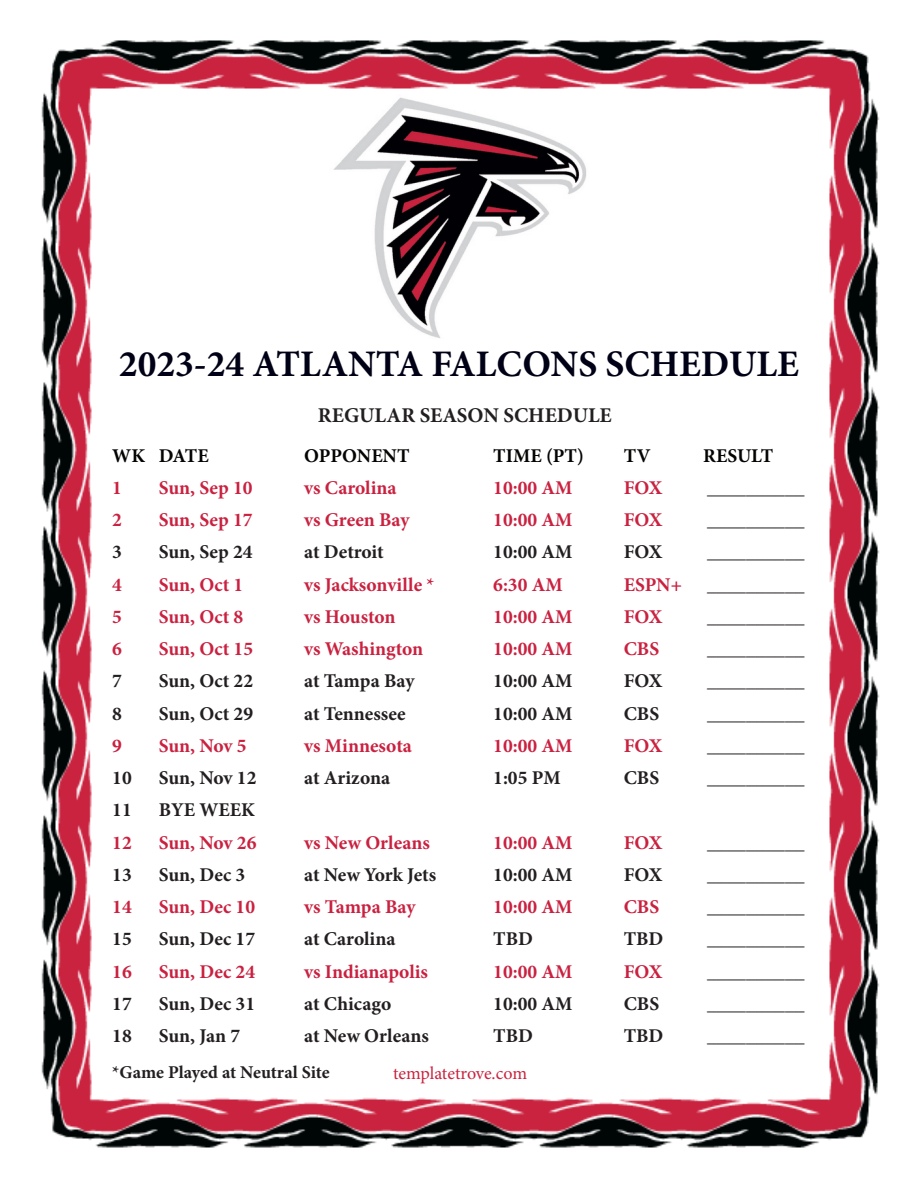
<style>
.page{position:relative;width:918px;height:1188px;background:#fff}
.page>*{position:absolute;margin:0;border:0;box-sizing:border-box;transform-origin:0 0}
.t1{font:700 37.5px "Minion Pro";color:#000016}
.t2{font:700 21px "Minion Pro";color:#231f20}
.t3{font:700 19.5px "Minion Pro";color:#231f20}
.t4{font:700 19.5px "Minion Pro";color:#ca2140}
.t5{font:700 19.5px "Minion Pro";color:#040503}
.t6{font:700 18px "Minion Pro";letter-spacing:-.005em;color:#231f20}
.t7{font:18px "Minion Pro";letter-spacing:-.005em;color:#c9233f}
</style>
<div class="page">
<img style="left:41px;top:40px;width:839px;height:1108px">
<img style="left:329px;top:94px;width:261px;height:245px">
<p class="t1" style="left:119px;top:337px;width:681px">2023-24 ATLANTA FALCONS SCHEDULE</p>
<p class="t2" style="left:318px;top:400px;width:295px">REGULAR SEASON SCHEDULE</p>
<p class="t5" style="left:112px;top:442px;width:98px">WK DATE</p>
<p class="t5" style="left:304px;top:442px;width:107px">OPPONENT</p>
<p class="t5" style="left:493px;top:442px;width:92px">TIME (PT)</p>
<p class="t5" style="left:624px;top:442px;width:28px">TV</p>
<p class="t5" style="left:703px;top:442px;width:71px">RESULT</p>
<p class="t4" style="left:112px;top:474px;width:11px">1</p>
<p class="t4" style="left:159px;top:474px;width:95px">Sun, Sep 10</p>
<p class="t4" style="left:304px;top:474px;width:94px">vs Carolina</p>
<p class="t4" style="left:493px;top:474px;width:81px">10:00 AM</p>
<p class="t4" style="left:624px;top:474px;width:40px">FOX</p>
<p class="t3" style="left:707px;top:474px;width:99px">__________</p>
<p class="t4" style="left:112px;top:506px;width:11px">2</p>
<p class="t4" style="left:159px;top:506px;width:95px">Sun, Sep 17</p>
<p class="t4" style="left:304px;top:506px;width:107px">vs Green Bay</p>
<p class="t4" style="left:493px;top:506px;width:81px">10:00 AM</p>
<p class="t4" style="left:624px;top:506px;width:40px">FOX</p>
<p class="t3" style="left:707px;top:506px;width:99px">__________</p>
<p class="t3" style="left:112px;top:539px;width:11px">3</p>
<p class="t3" style="left:159px;top:539px;width:95px">Sun, Sep 24</p>
<p class="t3" style="left:304px;top:539px;width:81px">at Detroit</p>
<p class="t3" style="left:493px;top:539px;width:81px">10:00 AM</p>
<p class="t3" style="left:624px;top:539px;width:40px">FOX</p>
<p class="t3" style="left:707px;top:539px;width:99px">__________</p>
<p class="t4" style="left:112px;top:571px;width:11px">4</p>
<p class="t4" style="left:159px;top:571px;width:86px">Sun, Oct 1</p>
<p class="t4" style="left:304px;top:571px;width:132px">vs Jacksonville *</p>
<p class="t4" style="left:493px;top:571px;width:71px">6:30 AM</p>
<p class="t4" style="left:624px;top:571px;width:60px">ESPN+</p>
<p class="t3" style="left:707px;top:571px;width:99px">__________</p>
<p class="t4" style="left:112px;top:603px;width:11px">5</p>
<p class="t4" style="left:159px;top:603px;width:86px">Sun, Oct 8</p>
<p class="t4" style="left:304px;top:603px;width:93px">vs Houston</p>
<p class="t4" style="left:493px;top:603px;width:81px">10:00 AM</p>
<p class="t4" style="left:624px;top:603px;width:40px">FOX</p>
<p class="t3" style="left:707px;top:603px;width:99px">__________</p>
<p class="t4" style="left:112px;top:635px;width:11px">6</p>
<p class="t4" style="left:159px;top:635px;width:96px">Sun, Oct 15</p>
<p class="t4" style="left:304px;top:635px;width:120px">vs Washington</p>
<p class="t4" style="left:493px;top:635px;width:81px">10:00 AM</p>
<p class="t4" style="left:624px;top:635px;width:37px">CBS</p>
<p class="t3" style="left:707px;top:635px;width:99px">__________</p>
<p class="t3" style="left:112px;top:668px;width:11px">7</p>
<p class="t3" style="left:159px;top:668px;width:96px">Sun, Oct 22</p>
<p class="t3" style="left:304px;top:668px;width:112px">at Tampa Bay</p>
<p class="t3" style="left:493px;top:668px;width:81px">10:00 AM</p>
<p class="t3" style="left:624px;top:668px;width:40px">FOX</p>
<p class="t3" style="left:707px;top:668px;width:99px">__________</p>
<p class="t3" style="left:112px;top:700px;width:11px">8</p>
<p class="t3" style="left:159px;top:700px;width:96px">Sun, Oct 29</p>
<p class="t3" style="left:304px;top:700px;width:103px">at Tennessee</p>
<p class="t3" style="left:493px;top:700px;width:81px">10:00 AM</p>
<p class="t3" style="left:624px;top:700px;width:37px">CBS</p>
<p class="t3" style="left:707px;top:700px;width:99px">__________</p>
<p class="t4" style="left:112px;top:732px;width:11px">9</p>
<p class="t4" style="left:159px;top:732px;width:89px">Sun, Nov 5</p>
<p class="t4" style="left:304px;top:732px;width:109px">vs Minnesota</p>
<p class="t4" style="left:493px;top:732px;width:81px">10:00 AM</p>
<p class="t4" style="left:624px;top:732px;width:40px">FOX</p>
<p class="t3" style="left:707px;top:732px;width:99px">__________</p>
<p class="t3" style="left:112px;top:764px;width:21px">10</p>
<p class="t3" style="left:159px;top:764px;width:99px">Sun, Nov 12</p>
<p class="t3" style="left:304px;top:764px;width:87px">at Arizona</p>
<p class="t3" style="left:493px;top:764px;width:69px">1:05 PM</p>
<p class="t3" style="left:624px;top:764px;width:37px">CBS</p>
<p class="t3" style="left:707px;top:764px;width:99px">__________</p>
<p class="t3" style="left:112px;top:797px;width:21px">11</p>
<p class="t3" style="left:159px;top:797px;width:98px">BYE WEEK</p>
<p class="t4" style="left:112px;top:829px;width:21px">12</p>
<p class="t4" style="left:159px;top:829px;width:99px">Sun, Nov 26</p>
<p class="t4" style="left:304px;top:829px;width:127px">vs New Orleans</p>
<p class="t4" style="left:493px;top:829px;width:81px">10:00 AM</p>
<p class="t4" style="left:624px;top:829px;width:40px">FOX</p>
<p class="t3" style="left:707px;top:829px;width:99px">__________</p>
<p class="t3" style="left:112px;top:861px;width:21px">13</p>
<p class="t3" style="left:159px;top:861px;width:88px">Sun, Dec 3</p>
<p class="t3" style="left:304px;top:861px;width:134px">at New York Jets</p>
<p class="t3" style="left:493px;top:861px;width:81px">10:00 AM</p>
<p class="t3" style="left:624px;top:861px;width:40px">FOX</p>
<p class="t3" style="left:707px;top:861px;width:99px">__________</p>
<p class="t4" style="left:112px;top:893px;width:21px">14</p>
<p class="t4" style="left:159px;top:893px;width:98px">Sun, Dec 10</p>
<p class="t4" style="left:304px;top:893px;width:113px">vs Tampa Bay</p>
<p class="t4" style="left:493px;top:893px;width:81px">10:00 AM</p>
<p class="t4" style="left:624px;top:893px;width:37px">CBS</p>
<p class="t3" style="left:707px;top:893px;width:99px">__________</p>
<p class="t3" style="left:112px;top:926px;width:21px">15</p>
<p class="t3" style="left:159px;top:926px;width:98px">Sun, Dec 17</p>
<p class="t3" style="left:304px;top:926px;width:93px">at Carolina</p>
<p class="t3" style="left:493px;top:926px;width:41px">TBD</p>
<p class="t3" style="left:624px;top:926px;width:41px">TBD</p>
<p class="t3" style="left:707px;top:926px;width:99px">__________</p>
<p class="t4" style="left:112px;top:958px;width:21px">16</p>
<p class="t4" style="left:159px;top:958px;width:98px">Sun, Dec 24</p>
<p class="t4" style="left:304px;top:958px;width:125px">vs Indianapolis</p>
<p class="t4" style="left:493px;top:958px;width:81px">10:00 AM</p>
<p class="t4" style="left:624px;top:958px;width:40px">FOX</p>
<p class="t3" style="left:707px;top:958px;width:99px">__________</p>
<p class="t3" style="left:112px;top:990px;width:21px">17</p>
<p class="t3" style="left:159px;top:990px;width:98px">Sun, Dec 31</p>
<p class="t3" style="left:304px;top:990px;width:89px">at Chicago</p>
<p class="t3" style="left:493px;top:990px;width:81px">10:00 AM</p>
<p class="t3" style="left:624px;top:990px;width:37px">CBS</p>
<p class="t3" style="left:707px;top:990px;width:99px">__________</p>
<p class="t3" style="left:112px;top:1022px;width:21px">18</p>
<p class="t3" style="left:159px;top:1022px;width:83px">Sun, Jan 7</p>
<p class="t3" style="left:304px;top:1022px;width:126px">at New Orleans</p>
<p class="t3" style="left:493px;top:1022px;width:41px">TBD</p>
<p class="t3" style="left:624px;top:1022px;width:41px">TBD</p>
<p class="t3" style="left:707px;top:1022px;width:99px">__________</p>
<p class="t6" style="left:112px;top:1060px;width:219px">*Game Played at Neutral Site</p>
<p class="t7" style="left:393px;top:1061px;width:136px">templatetrove.com</p>
</div>
